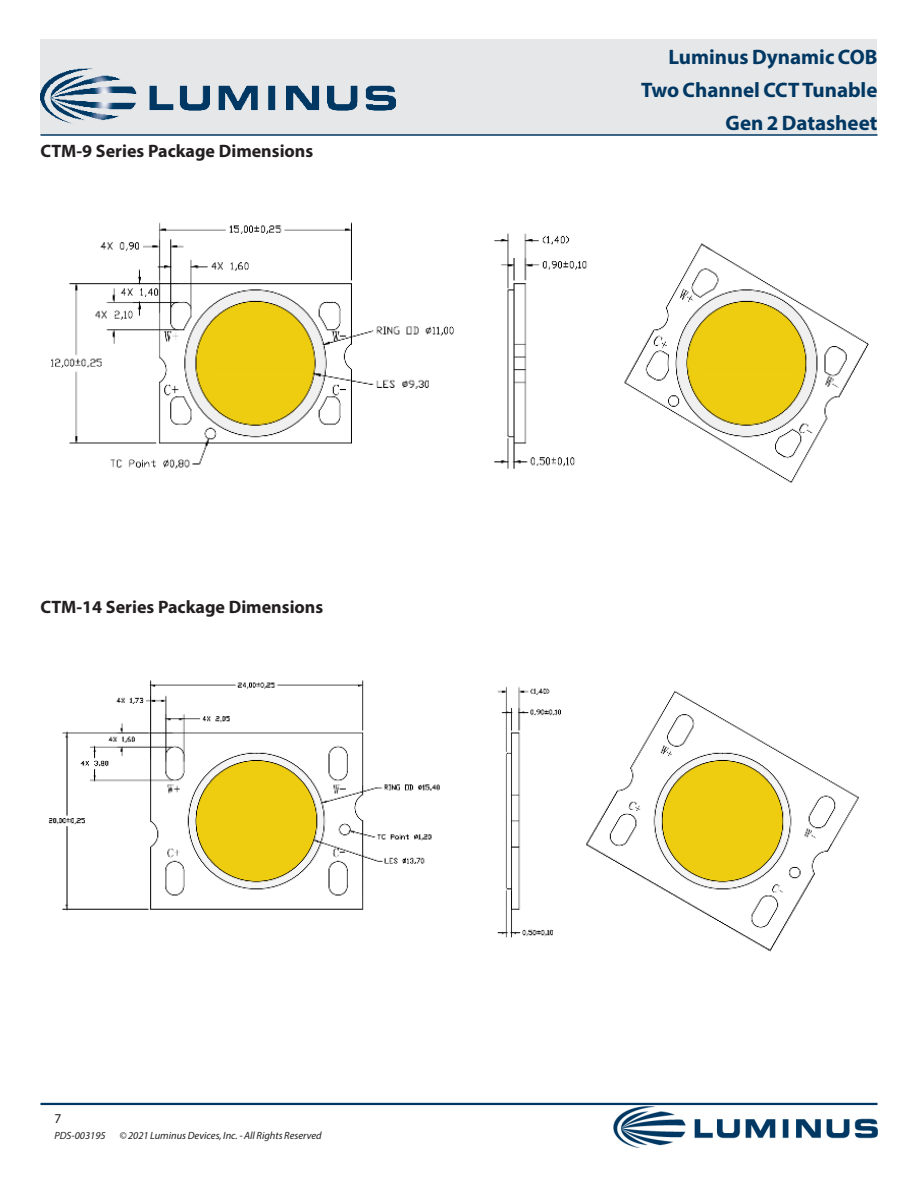
<style>
.page{position:relative;width:918px;height:1188px;background:#fff}
.page>*{position:absolute;margin:0;border:0;box-sizing:border-box;transform-origin:0 0}
.DS_Title1{font:700 21px "Myriad Pro";color:#003863}
.t1{font:700 18px "Myriad Pro";color:#231f20}
.zzFooterRight2{font:13.5px "Myriad Pro";color:#231f20}
.zzFooterRight1{font:italic 10.5px "Myriad Pro";color:#231f20}
</style>
<div class="page">
<hr style="left:40px;top:1103px;width:838px;height:2px;background:#003863">
<hr style="left:40px;top:134px;width:838px;height:2px;background:#003863">
<img style="left:614px;top:1106px;width:264px;height:42px">
<div style="left:40px;top:40px;width:838px;height:94px;background:#e6e7e9"></div>
<img style="left:41px;top:68px;width:355px;height:56px">
<img style="left:51px;top:222px;width:818px;height:261px">
<img style="left:48px;top:680px;width:811px;height:272px">
<p class="t1" style="left:40px;top:139px;width:274px">CTM-9 Series Package Dimensions</p>
<p class="t1" style="left:40px;top:595px;width:284px">CTM-14 Series Package Dimensions</p>
<p class="zzFooterRight2" style="left:54px;top:1110px;width:8px">7</p>
<p class="zzFooterRight1" style="left:54px;top:1129px;width:53px">PDS-003195</p>
<p class="zzFooterRight1" style="left:119px;top:1129px;width:204px">© 2021 Luminus Devices, Inc. - All Rights Reserved</p>
<p class="DS_Title1" style="left:668px;top:43px;width:211px">Luminus Dynamic COB</p>
<p class="DS_Title1" style="left:641px;top:76px;width:238px">Two Channel CCT Tunable</p>
<p class="DS_Title1" style="left:726px;top:109px;width:153px">Gen 2 Datasheet</p>
</div>
